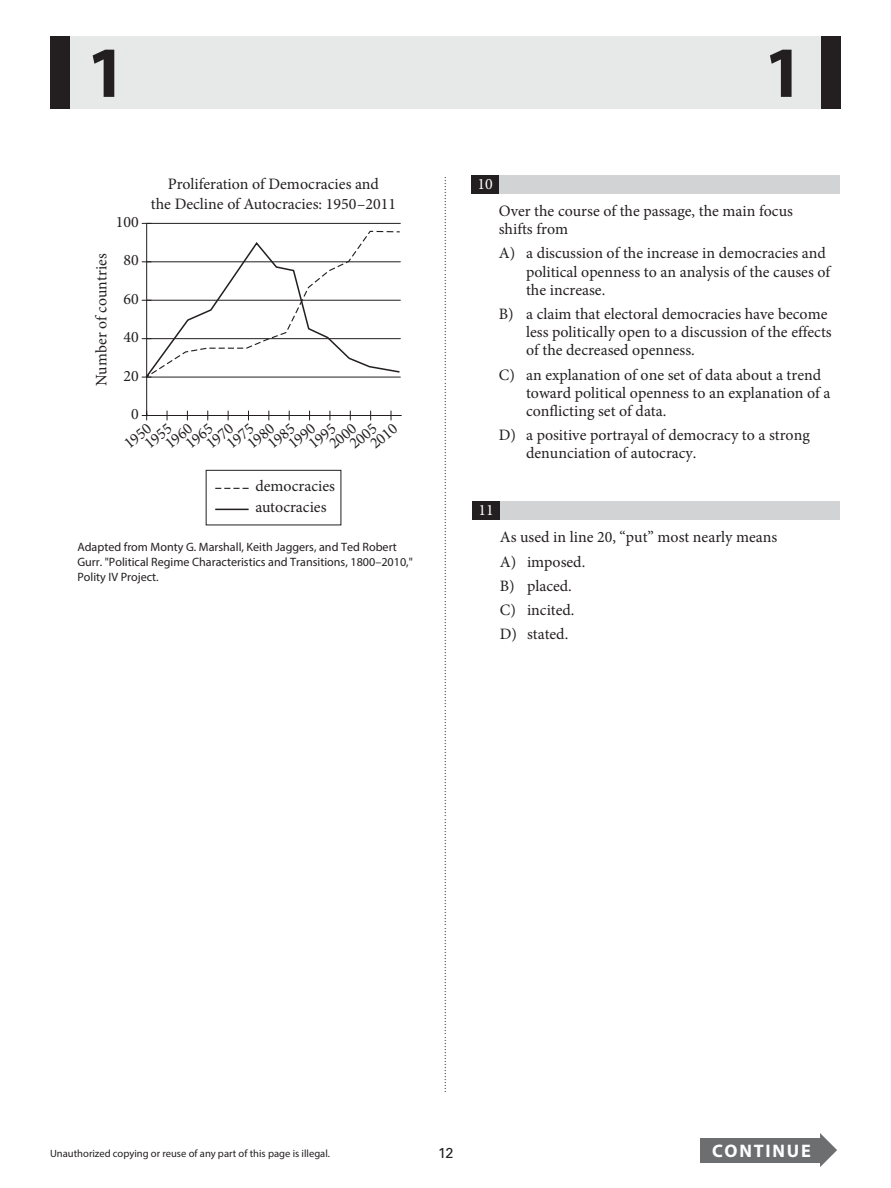
<style>
.page{position:relative;width:891px;height:1188px;background:#fff}
.page>*{position:absolute;margin:0;border:0;box-sizing:border-box;transform-origin:0 0}
.t1{font:700 72.6px "Myriad Pro";color:#231f20}
.t2{font:700 18.15px "Myriad Pro";letter-spacing:.105em;color:#fff}
.t3{font:15.9px/18.1px "Minion Pro";color:#231f20}
.t4{font:15.9px "Minion Pro";color:#fff}
.t5{font:14.4px "Univers LT Std";color:#231f20}
.t6{font:12.15px "Times New Roman";color:#231f20}
.t7{font:12.15px/15.1px "Myriad Pro";color:#231f20}
.t8{font:10.65px "Myriad Pro";color:#231f20}
</style>
<div class="page">
<div style="left:67px;top:36px;width:757px;height:73px;background:#e7e8e8"></div>
<div style="left:206px;top:470px;width:135px;height:55px;border:1px solid #231f20"></div>
<svg style="left:215px;top:488px;width:34px;height:1px"></svg>
<hr style="left:215px;top:509px;width:34px;height:1px;background:#231f20">
<div style="left:50px;top:36px;width:20px;height:73px;background:#231f20"></div>
<div style="left:821px;top:36px;width:19px;height:73px;background:#231f20"></div>
<div style="left:472px;top:175px;width:367px;height:18px;background:#d1d3d4"></div>
<div style="left:472px;top:175px;width:27px;height:18px;background:#231f20"></div>
<div style="left:473px;top:502px;width:367px;height:18px;background:#d1d3d4"></div>
<div style="left:473px;top:502px;width:27px;height:18px;background:#231f20"></div>
<hr style="left:147px;top:415px;width:254px;height:1px;background:#231f20">
<hr style="left:146px;top:224px;width:1px;height:192px;background:#231f20">
<hr style="left:147px;top:223px;width:253px;height:1px;background:#231f20">
<svg style="left:142px;top:411px;width:6px;height:9px"></svg>
<svg style="left:142px;top:230px;width:259px;height:149px"></svg>
<div style="left:700px;top:1138px;width:123px;height:25px;background:#6d6e70"></div>
<svg style="left:820px;top:1133px;width:17px;height:34px"></svg>
<h1 class="t1" style="left:86px;top:25px;width:42px">1</h1>
<h1 class="t1" style="left:764px;top:25px;width:42px">1</h1>
<p class="t3" style="left:116px;top:213px;width:24px">100</p>
<p class="t3" style="left:92px;top:386px;width:134px;rotate:-90deg">Number of countries</p>
<p class="t3" style="left:124px;top:251px;width:17px">80</p>
<p class="t3" style="left:124px;top:290px;width:17px">60</p>
<p class="t3" style="left:124px;top:328px;width:17px">40</p>
<p class="t3" style="left:124px;top:367px;width:17px">20</p>
<p class="t3" style="left:151px;top:174px;width:247px;line-height:19.6px;text-align:center">Proliferation of Democracies and<br>the Decline of Autocracies: 1950–2011</p>
<p class="t3" style="left:131px;top:405px;width:9px">0</p>
<p class="t3" style="left:120px;top:439px;width:32px;rotate:-40deg">1950</p>
<p class="t3" style="left:366px;top:439px;width:32px;rotate:-40deg">2010</p>
<p class="t3" style="left:325px;top:439px;width:32px;rotate:-40deg">2000</p>
<p class="t3" style="left:284px;top:439px;width:32px;rotate:-40deg">1990</p>
<p class="t3" style="left:243px;top:439px;width:32px;rotate:-40deg">1980</p>
<p class="t3" style="left:202px;top:439px;width:32px;rotate:-40deg">1970</p>
<p class="t3" style="left:161px;top:439px;width:32px;rotate:-40deg">1960</p>
<p class="t3" style="left:346px;top:439px;width:32px;rotate:-40deg">2005</p>
<p class="t3" style="left:305px;top:439px;width:32px;rotate:-40deg">1995</p>
<p class="t3" style="left:264px;top:439px;width:32px;rotate:-40deg">1985</p>
<p class="t3" style="left:223px;top:439px;width:32px;rotate:-40deg">1975</p>
<p class="t3" style="left:182px;top:439px;width:32px;rotate:-40deg">1965</p>
<p class="t3" style="left:141px;top:439px;width:32px;rotate:-40deg">1955</p>
<p class="t3" style="left:255px;top:476px;width:81px;line-height:21px">democracies autocracies</p>
<p class="t7" style="left:77px;top:540px;width:337px">Adapted from Monty G. Marshall, Keith Jaggers, and Ted Robert<br>Gurr. "Political Regime Characteristics and Transitions, 1800–2010,"<br>Polity IV Project.</p>
<p class="t6" style="left:458px;top:176px;width:919px;rotate:90deg">...............................................................................................................................................................................................................................................................................................................</p>
<p class="t4" style="left:478px;top:173px;width:17px">10</p>
<p class="t3" style="left:499px;top:202px;width:296px">Over the course of the passage, the main focus shifts from</p>
<p class="t3" style="left:526px;top:244px;width:306px;text-indent:-27px">A) a discussion of the increase in democracies and political openness to an analysis of the causes of the increase.</p>
<p class="t3" style="left:526px;top:305px;width:307px;text-indent:-27px">B) a claim that electoral democracies have become less politically open to a discussion of the effects of the decreased openness.</p>
<p class="t3" style="left:526px;top:365px;width:306px;text-indent:-27px">C) an explanation of one set of data about a trend toward political openness to an explanation of a conflicting set of data.</p>
<p class="t3" style="left:526px;top:426px;width:285px;text-indent:-27px">D) a positive portrayal of democracy to a strong denunciation of autocracy.</p>
<p class="t4" style="left:479px;top:499px;width:17px">11</p>
<p class="t3" style="left:500px;top:528px;width:279px">As used in line 20, “put” most nearly means</p>
<p class="t3" style="left:500px;top:549px;width:87px;line-height:24.3px">A) imposed.<br>B) placed.<br>C) incited.<br>D) stated.</p>
<p class="t8" style="left:50px;top:1149px;width:281px">Unauthorized copying or reuse of any part of this page is illegal.</p>
<p class="t5" style="left:438px;top:1144px;width:17px">12</p>
<p class="t2" style="left:712px;top:1139px;width:100px">CONTINUE</p>
</div>
